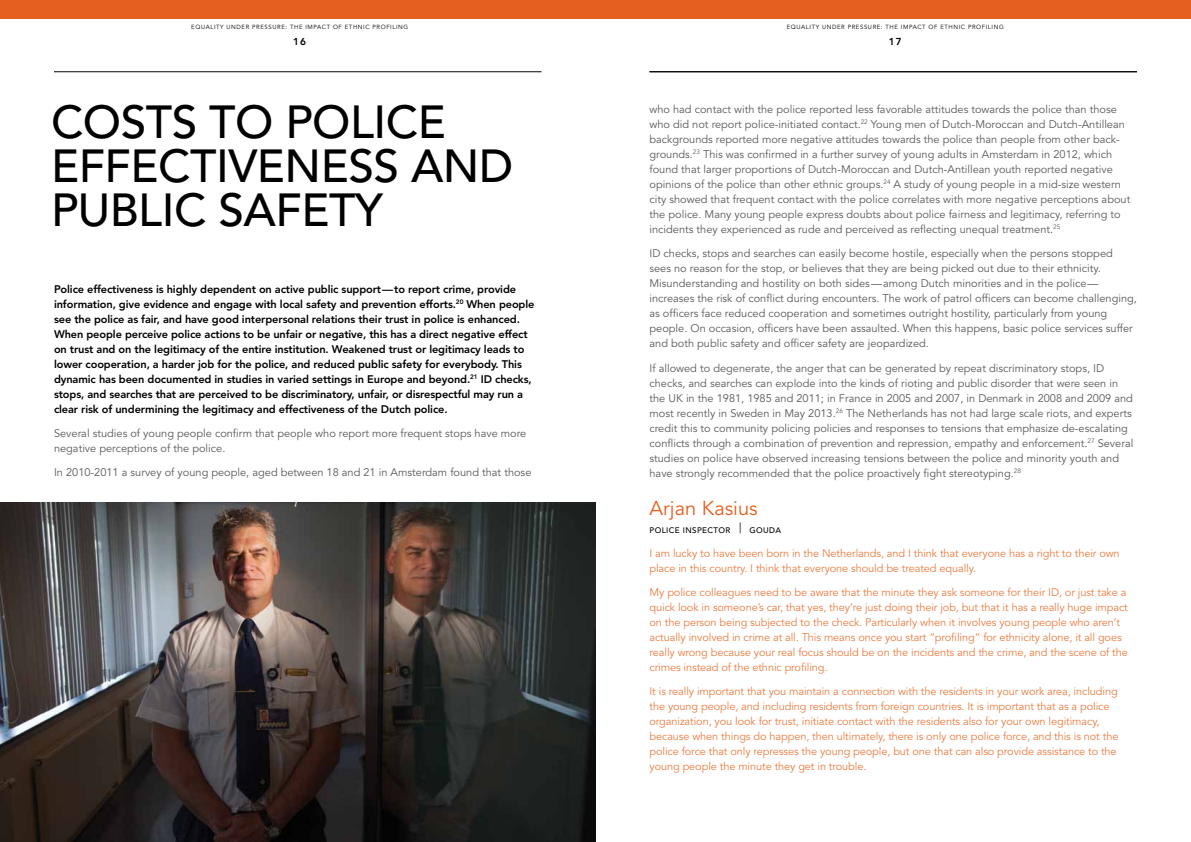
<style>
.page{position:relative;width:1191px;height:842px;background:#fff}
.page>*{position:absolute;margin:0;border:0;box-sizing:border-box;transform-origin:0 0}
.t1{font:500 46px/44px "Avenir";letter-spacing:-.01em;color:#000}
.t2{font:20px "Avenir";color:#e56020}
.t3{font:11px/15px "Avenir";color:#58595b}
.t4{font:11px/15px "Avenir";letter-spacing:-.01em;color:#ea7d42}
.t5{font:800 11px/15px "Avenir";letter-spacing:-.01em;color:#000}
.t6{font:800 10px "Avenir";color:#000}
.t7{font:500 8px "Avenir";letter-spacing:.05em;color:#000}
.t8{font:6px "Avenir";letter-spacing:.1em;color:#000}
.s1{font-size:14px;color:#58595b}
</style>
<div class="page">
<hr style="left:54px;top:72px;width:487px;height:1px;background:#000">
<hr style="left:649px;top:72px;width:488px;height:1px;background:#000">
<div style="left:0;top:0;width:1191px;height:19px;background:#e56020"></div>
<img style="left:0;top:503px;width:595px;height:339px">
<p class="t8" style="left:191px;top:24px;width:27px">Equality</p>
<p class="t8" style="left:227px;top:24px;width:11px">unde</p>
<p class="t8" style="left:246px;top:24px;width:20px">r Press</p>
<p class="t8" style="left:272px;top:24px;width:27px">ure: The</p>
<p class="t8" style="left:305px;top:24px;width:8px">Impa</p>
<p class="t8" style="left:322px;top:24px;width:32px">ct of Ethni</p>
<p class="t8" style="left:365px;top:24px;width:44px">c Profi ling</p>
<p class="t6" style="left:293px;top:36px;width:14px">16</p>
<h1 class="t1" style="left:51px;top:101px;width:464px">COSTS TO POLICE<br>EFFECTIVENESS AND<br>PUBLIC SAFETY</h1>
<p class="t5" style="left:54px;top:281px;width:482px">Police effectiveness is highly dependent on active public support—to report crime, provide information, give evidence and engage with local safety and prevention efforts.<sup>20</sup> When people see the police as fair, and have good interpersonal relations their trust in police is enhanced.<br>When people perceive police actions to be unfair or negative, this has a direct negative effect on trust and on the legitimacy of the entire institution. Weakened trust or legitimacy leads to lower cooperation, a harder job for the police, and reduced public safety for everybody. This dynamic has been documented in studies in varied settings in Europe and beyond.<sup>21</sup> ID checks, stops, and searches that are perceived to be discriminatory, unfair, or disrespectful may run a clear risk of undermining the legitimacy and effectiveness of the Dutch police.</p>
<p class="t3" style="left:54px;top:426px;width:474px">Several studies of young people confirm that people who report more frequent stops have more negative perceptions of the police.</p>
<p class="t3" style="left:54px;top:465px;width:479px">In 2010-2011 a survey of young people, aged between 18 and 21 in Amsterdam found that those</p>
<p class="t8" style="left:786px;top:24px;width:27px">Equality</p>
<p class="t8" style="left:822px;top:24px;width:11px">unde</p>
<p class="t8" style="left:841px;top:24px;width:20px">r Press</p>
<p class="t8" style="left:868px;top:24px;width:27px">ure: The</p>
<p class="t8" style="left:901px;top:24px;width:8px">Impa</p>
<p class="t8" style="left:917px;top:24px;width:32px">ct of Ethni</p>
<p class="t8" style="left:961px;top:24px;width:44px">c Profi ling</p>
<p class="t6" style="left:888px;top:36px;width:14px">17</p>
<p class="t3" style="left:649px;top:102px;width:482px">who had contact with the police reported less favorable attitudes towards the police than those who did not report police-initiated contact.<sup>22</sup> Young men of Dutch-Moroccan and Dutch-Antillean backgrounds reported more negative attitudes towards the police than people from other back&shy;grounds.<sup>23</sup> This was confirmed in a further survey of young adults in Amsterdam in 2012, which found that larger proportions of Dutch-Moroccan and Dutch-Antillean youth reported negative opinions of the police than other ethnic groups.<sup>24</sup> A study of young people in a mid-size western city showed that frequent contact with the police correlates with more negative perceptions about the police. Many young people express doubts about police fairness and legitimacy, referring to incidents they experienced as rude and perceived as reflecting unequal treatment.<sup>25</sup></p>
<p class="t3" style="left:649px;top:246px;width:489px">ID checks, stops and searches can easily become hostile, especially when the persons stopped sees no reason for the stop, or believes that they are being picked out due to their ethnicity.<br>Misunderstanding and hostility on both sides—among Dutch minorities and in the police— increases the risk of conflict during encounters. The work of patrol officers can become challenging, as officers face reduced cooperation and sometimes outright hostility, particularly from young people. On occasion, officers have been assaulted. When this happens, basic police services suffer and both public safety and officer safety are jeopardized.</p>
<p class="t3" style="left:649px;top:361px;width:485px">If allowed to degenerate, the anger that can be generated by repeat discriminatory stops, ID checks, and searches can explode into the kinds of rioting and public disorder that were seen in the U K in the 1981, 1985 and 2011; in France in 2005 and 2007, in Denmark in 2008 and 2009 and most recently in Sweden in May 2013.<sup>26</sup> The Netherlands has not had large scale riots, and experts credit this to community policing policies and responses to tensions that emphasize de-escalating conflicts through a combination of prevention and repression, empathy and enforcement.<sup>27</sup> Several studies on police have observed increasing tensions between the police and minority youth and have strongly recommended that the police proactively fight stereotyping.<sup>28</sup></p>
<h2 class="t2" style="left:649px;top:497px;width:110px">Arjan Kasius</h2>
<p class="t7" style="left:649px;top:526px;width:39px">POLICE INS</p>
<p class="t7" style="left:697px;top:526px;width:12px">PECTOR</p>
<p class="t7" style="left:738px;top:526px;width:44px"><span class="s1">|</span> GOUDA</p>
<p class="t4" style="left:649px;top:546px;width:472px">I am lucky to have been born in the Netherlands, and I think that everyone has a right to their own place in this country. I think that everyone should be treated equally.</p>
<p class="t4" style="left:649px;top:585px;width:480px">My police colleagues need to be aware that the minute they ask someone for their ID, or just take a quick look in someone’s car, that yes, they’re just doing their job, but that it has a really huge impact on the person being subjected to the check. Particularly when it involves young people who aren’t actually involved in crime at all. This means once you start “profiling” for ethnicity alone, it all goes really wrong because your real focus should be on the incidents and the crime, and the scene of the crimes instead of the ethnic profiling.</p>
<p class="t4" style="left:649px;top:684px;width:470px">It is really important that you maintain a connection with the residents in your work area, including the young people, and including residents from foreign countries. It is important that as a police organization, you look for trust, initiate contact with the residents also for your own legitimacy, because when things do happen, then ultimately, there is only one police force, and this is not the police force that only represses the young people, but one that can also provide assistance to the young people the minute they get in trouble.</p>
</div>
